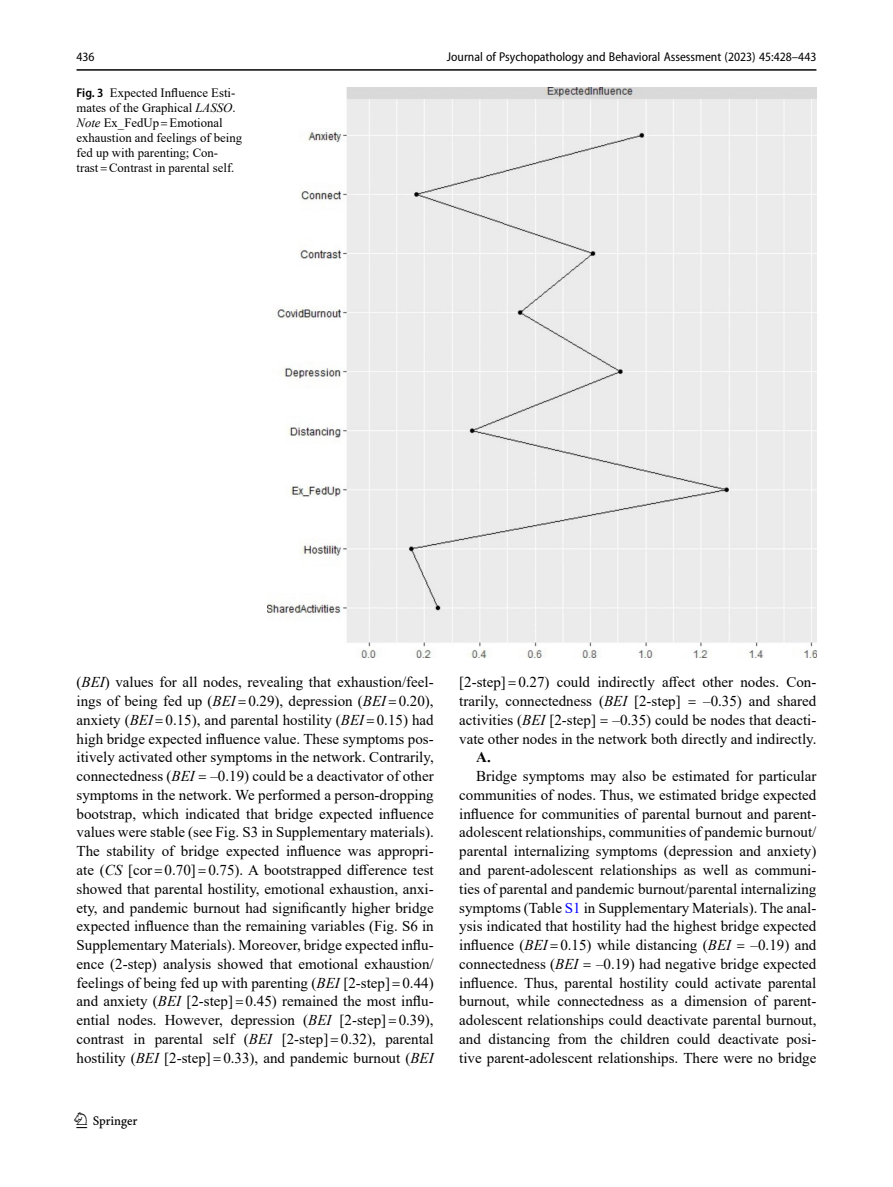
<style>
.page{position:relative;width:893px;height:1187px;background:#fff}
.page>*{position:absolute;margin:0;border:0;box-sizing:border-box;transform-origin:0 0}
.t1{font:22.5px "Springnew";color:#000}
.Body_Text{font:15px/18.8px "Times New Roman";color:#000;text-align:justify}
.Body_Text_Indent{font:15px/18.8px "Times New Roman";color:#000;text-align:justify}
.Body_Text_Indent-2{font:700 15px "Times New Roman";color:#000}
.Figure_Caption_Side{font:12.75px/15px "Times New Roman";color:#000}
.t2{font:semi-condensed 12.75px "Myriad Pro";color:#000}
.s1{font-family:"Myriad Pro";font-weight:600;font-stretch:semi-condensed}
.s2{font-style:italic}
.s3{font-family:"Minion Pro"}
.s4{color:#00f}
</style>
<div class="page">
<hr style="left:77px;top:69px;width:739px;height:2px;background:#000">
<img style="left:268px;top:87px;width:548px;height:570px">
<p class="t2" style="left:77px;top:49px;width:20px">436</p>
<p class="Figure_Caption_Side" style="left:77px;top:84px;width:160px"><span class="s1">Fig. 3</span> Expected Influence Esti&shy;mates of the Graphical <span class="s2">LASSO</span>.</p>
<p class="Figure_Caption_Side" style="left:77px;top:114px;width:167px"><span class="s2">Note</span> Ex_FedUp<span class="s3">=</span>Emotional exhaustion and feelings of being fed up with parenting; Con&shy;trast<span class="s3">=</span>Contrast in parental self.</p>
<p class="t2" style="left:447px;top:49px;width:371px">Journal of Psychopathology and Behavioral Assessment (2023) 45:428–443</p>
<p class="Body_Text" style="left:77px;top:672px;width:359px">(<span class="s2">BEI</span>) values for all nodes, revealing that exhaustion/feel&shy;ings of being fed up (<span class="s2">BEI</span><span class="s3">=</span>0.29), depression (<span class="s2">BEI</span><span class="s3">=</span>0.20), anxiety (<span class="s2">BEI</span><span class="s3">=</span>0.15), and parental hostility (<span class="s2">BEI</span><span class="s3">=</span>0.15) had high bridge expected influence value. These symptoms pos&shy;itively activated other symptoms in the network. Contrarily, connectedness (<span class="s2">BEI</span> <span class="s3">=</span> –0.19) could be a deactivator of other symptoms in the network. We performed a person-dropping bootstrap, which indicated that bridge expected influence values were stable (see Fig. S3 in Supplementary materials).<br>The stability of bridge expected influence was appropri&shy;ate (<span class="s2">CS</span> [cor<span class="s3">=</span>0.70]<span class="s3">=</span>0.75). A bootstrapped difference test showed that parental hostility, emotional exhaustion, anxi&shy;ety, and pandemic burnout had significantly higher bridge expected influence than the remaining variables (Fig. S6 in Supplementary Materials). Moreover, bridge expected influ&shy;ence (2-step) analysis showed that emotional exhaustion/ feelings of being fed up with parenting (<span class="s2">BEI</span> [2-step]<span class="s3">=</span>0.44) and anxiety (<span class="s2">BEI</span> [2-step]<span class="s3">=</span>0.45) remained the most influ&shy;ential nodes. However, depression (<span class="s2">BEI</span> [2-step]<span class="s3">=</span>0.39), contrast in parental self (<span class="s2">BEI</span> [2-step]<span class="s3">=</span>0.32), parental hostility (<span class="s2">BEI</span> [2-step]<span class="s3">=</span>0.33), and pandemic burnout (<span class="s2">BEI</span></p>
<h1 class="t1" style="left:77px;top:1107px;width:63px">1 3</h1>
<p class="Body_Text" style="left:459px;top:672px;width:359px">[2-step]<span class="s3">=</span>0.27) could indirectly affect other nodes. Con&shy;trarily, connectedness (<span class="s2">BEI</span> [2-step] <span class="s3">=</span> –0.35) and shared activities (<span class="s2">BEI</span> [2-step] <span class="s3">=</span> –0.35) could be nodes that deacti&shy;vate other nodes in the network both directly and indirectly.</p>
<p class="Body_Text_Indent-2" style="left:476px;top:746px;width:16px">A.</p>
<p class="Body_Text_Indent" style="left:459px;top:766px;width:359px;text-indent:17px">Bridge symptoms may also be estimated for particular communities of nodes. Thus, we estimated bridge expected influence for communities of parental burnout and parent&shy;adolescent relationships, communities of pandemic burnout/ parental internalizing symptoms (depression and anxiety) and parent-adolescent relationships as well as communi&shy;ties of parental and pandemic burnout/parental internalizing symptoms (Table <span class="s4">S1</span> in Supplementary Materials). The anal&shy;ysis indicated that hostility had the highest bridge expected influence (<span class="s2">BEI</span><span class="s3">=</span>0.15) while distancing (<span class="s2">BEI</span> <span class="s3">=</span> –0.19) and connectedness (<span class="s2">BEI</span> <span class="s3">=</span> –0.19) had negative bridge expected influence. Thus, parental hostility could activate parental burnout, while connectedness as a dimension of parent&shy;adolescent relationships could deactivate parental burnout, and distancing from the children could deactivate posi&shy;tive parent-adolescent relationships. There were no bridge</p>
</div>
